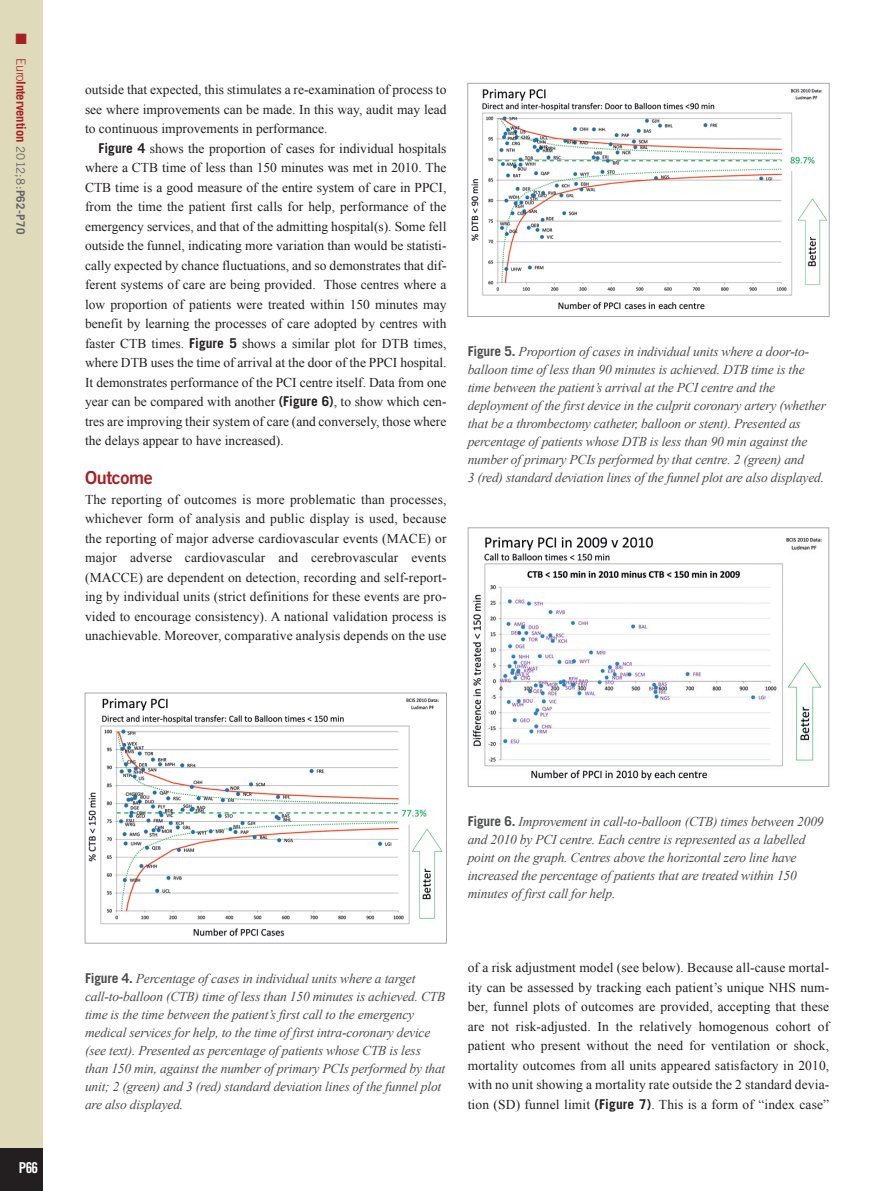
<style>
.page{position:relative;width:893px;height:1191px;background:#fff}
.page>*{position:absolute;margin:0;border:0;box-sizing:border-box;transform-origin:0 0}
.intertitre1{font:18px "Trade Gothic LT Std Bd 2";letter-spacing:-.02em;color:#a72023}
.t1{font:15px "Trade Gothic LT Std Bd Cn 20";color:#fff}
.t2{font:15px "Zapf Dingbats ITC";color:#a72023}
.figure_legende{font:italic 13.5px/18px "Times New Roman";letter-spacing:-.015em;color:#4b4c4d}
.text_paragraph{font:13.5px/19.5px "Times New Roman";color:#231f20;text-align:justify}
.text_1er_paragraph{font:13.5px/19.5px "Times New Roman";letter-spacing:.01em;color:#231f20;text-align:justify}
.t3{font:700 12.75px "Trade Gothic LT Std";letter-spacing:-.01em;color:#a72023}
.s1{font-weight:300}
.s2{font-weight:400;font-size:11.7px;color:#636366}
.s3{font-size:11.7px;color:#636366}
.s4{font-family:"Trade Gothic LT Std";font-weight:700}
.s5{font-family:"Trade Gothic LT Std";font-weight:700;font-style:normal}
</style>
<div class="page">
<div style="left:0;top:0;width:43px;height:1191px;background:#dedaba"></div>
<div style="left:0;top:1148px;width:43px;height:43px;background:#231f20"></div>
<img style="left:88px;top:698px;width:355px;height:239px">
<div style="left:85px;top:692px;width:362px;height:251px;border:1px solid #a8a9ad"></div>
<img style="left:471px;top:88px;width:357px;height:222px">
<div style="left:467px;top:83px;width:363px;height:234px;border:1px solid #a8a9ad"></div>
<img style="left:472px;top:537px;width:350px;height:244px">
<div style="left:468px;top:527px;width:361px;height:260px;border:1px solid #a8a9ad"></div>
<p class="t2" style="left:16px;top:32px;width:13px">■</p>
<p class="t3" style="left:29px;top:58px;width:177px;rotate:90deg"><span class="s1">Euro</span>Intervention <span class="s2">2012;8:</span><span class="s3">P62-P70</span></p>
<p class="text_paragraph" style="left:85px;top:80px;width:363px">outside that expected, this stimulates a re-examination of process to see where improvements can be made. In this way, audit may lead to continuous improvements in performance.</p>
<p class="text_paragraph" style="left:85px;top:138px;width:363px;text-indent:14px"><span class="s4">Figure 4</span> shows the proportion of cases for individual hospitals where a CTB time of less than 150 minutes was met in 2010. The CTB time is a good measure of the entire system of care in PPCI, from the time the patient first calls for help, performance of the emergency services, and that of the admitting hospital(s). Some fell outside the funnel, indicating more variation than would be statisti&shy;cally expected by chance fluctuations, and so demonstrates that dif&shy;ferent systems of care are being provided. Those centres where a low proportion of patients were treated within 150 minutes may benefit by learning the processes of care adopted by centres with faster CTB times. <span class="s4">Figure 5</span> shows a similar plot for DTB times, where DTB uses the time of arrival at the door of the PPCI hospital.<br>It demonstrates performance of the PCI centre itself. Data from one year can be compared with another <span class="s4">(Figure 6)</span>, to show which cen&shy;tres are improving their system of care (and conversely, those where the delays appear to have increased).</p>
<p class="intertitre1" style="left:85px;top:467px;width:69px">Outcome</p>
<p class="text_1er_paragraph" style="left:85px;top:489px;width:363px">The reporting of outcomes is more problematic than processes, whichever form of analysis and public display is used, because the reporting of major adverse cardiovascular events (MACE) or major adverse cardiovascular and cerebrovascular events (MACCE) are dependent on detection, recording and self-report&shy;ing by individual units (strict definitions for these events are pro&shy;vided to encourage consistency). A national validation process is unachievable. Moreover, comparative analysis depends on the use</p>
<p class="figure_legende" style="left:468px;top:342px;width:360px"><span class="s5">Figure 5.</span> Proportion of cases in individual units where a door-to&shy;balloon time of less than 90 minutes is achieved. DTB time is the time between the patient’s arrival at the PCI centre and the deployment of the first device in the culprit coronary artery (whether that be a thrombectomy catheter, balloon or stent). Presented as percentage of patients whose DTB is less than 90 min against the number of primary PCIs performed by that centre. 2 (green) and<br>3 (red) standard deviation lines of the funnel plot are also displayed.</p>
<p class="t1" style="left:19px;top:1158px;width:21px">P66</p>
<p class="figure_legende" style="left:468px;top:812px;width:357px"><span class="s5">Figure 6.</span> Improvement in call-to-balloon (CTB) times between 2009 and 2010 by PCI centre. Each centre is represented as a labelled point on the graph. Centres above the horizontal zero line have increased the percentage of patients that are treated within 150 minutes of first call for help.</p>
<p class="figure_legende" style="left:85px;top:969px;width:362px"><span class="s5">Figure 4.</span> Percentage of cases in individual units where a target call-to-balloon (CTB) time of less than 150 minutes is achieved. CTB time is the time between the patient’s first call to the emergency medical services for help, to the time of first intra-coronary device (see text). Presented as percentage of patients whose CTB is less than 150 min, against the number of primary PCIs performed by that unit; 2 (green) and 3 (red) standard deviation lines of the funnel plot are also displayed.</p>
<p class="text_1er_paragraph" style="left:468px;top:957px;width:363px">of a risk adjustment model (see below). Because all-cause mortal&shy;ity can be assessed by tracking each patient’s unique NHS num&shy;ber, funnel plots of outcomes are provided, accepting that these are not risk-adjusted. In the relatively homogenous cohort of patient who present without the need for ventilation or shock, mortality outcomes from all units appeared satisfactory in 2010, with no unit showing a mortality rate outside the 2 standard devia&shy;tion (SD) funnel limit <span class="s4">(Figure 7)</span>. This is a form of “index case”</p>
</div>
